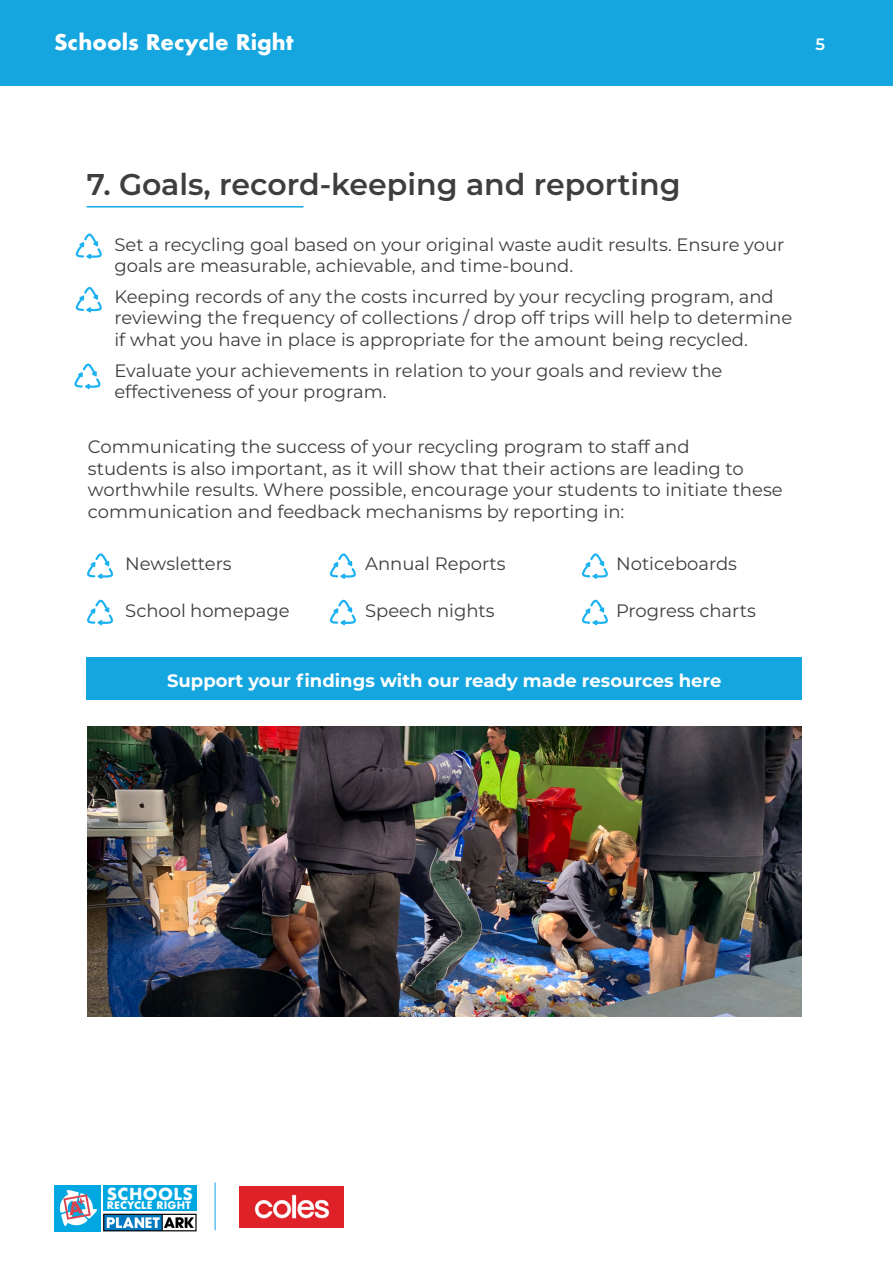
<style>
.page{position:relative;width:893px;height:1263px;background:#fff}
.page>*{position:absolute;margin:0;border:0;box-sizing:border-box;transform-origin:0 0}
.t1{font:600 30px "Montserrat";color:#3e3e3e}
.t2{font:700 21px "Futura";color:#fff}
.t3{font:18px/21.6px "Montserrat";color:#3e3e3e}
.t4{font:700 18px "Montserrat";color:#fff}
.t5{font:600 16.5px "Montserrat";color:#fff}
.t6{font:700 16.2px "Futura";letter-spacing:.02em;color:#fff}
.t7{font:700 10.2px "Futura";letter-spacing:.02em;color:#fff}
</style>
<div class="page">
<div style="left:54px;top:1185px;width:46px;height:46px;background:#00a7e1"></div>
<svg style="left:103px;top:1214px;width:94px;height:17px"></svg>
<div style="left:103px;top:1185px;width:94px;height:26px;background:#00a7e1"></div>
<svg style="left:59px;top:1190px;width:38px;height:36px"></svg>
<hr style="left:215px;top:1182px;width:1px;height:48px;background:#16a6df">
<div style="left:239px;top:1186px;width:105px;height:41px;background:#df2128"></div>
<img style="left:254px;top:1194px;width:76px;height:25px">
<div style="left:0;top:0;width:893px;height:85px;background:#16a6df"></div>
<svg style="left:87px;top:553px;width:26px;height:26px"></svg>
<svg style="left:330px;top:553px;width:26px;height:26px"></svg>
<svg style="left:582px;top:553px;width:26px;height:26px"></svg>
<svg style="left:87px;top:599px;width:26px;height:27px"></svg>
<svg style="left:330px;top:599px;width:26px;height:27px"></svg>
<svg style="left:582px;top:599px;width:26px;height:27px"></svg>
<hr style="left:87px;top:206px;width:216px;height:2px;background:#16a6df">
<svg style="left:76px;top:233px;width:26px;height:26px"></svg>
<svg style="left:76px;top:287px;width:26px;height:26px"></svg>
<svg style="left:74px;top:363px;width:26px;height:26px"></svg>
<img style="left:87px;top:727px;width:715px;height:290px">
<div style="left:86px;top:657px;width:716px;height:42px;background:#16a6df"></div>
<p class="t2" style="left:54px;top:27px;width:241px">Schools Recycle Right</p>
<p class="t5" style="left:815px;top:33px;width:11px">5</p>
<p class="t1" style="left:87px;top:163px;width:595px">7. Goals, record-keeping and reporting</p>
<p class="t3" style="left:114px;top:233px;width:671px;text-indent:-27px">• Set a recycling goal based on your original waste audit results. Ensure your goals are measurable, achievable, and time-bound.</p>
<p class="t3" style="left:114px;top:285px;width:679px;text-indent:-27px">• Keeping records of any the costs incurred by your recycling program, and reviewing the frequency of collections / drop off trips will help to determine if what you have in place is appropriate for the amount being recycled.</p>
<p class="t3" style="left:114px;top:359px;width:610px;text-indent:-27px">• Evaluate your achievements in relation to your goals and review the effectiveness of your program.</p>
<p class="t3" style="left:88px;top:435px;width:696px">Communicating the success of your recycling program to staff and<br>students is also important, as it will show that their actions are leading to worthwhile results. Where possible, encourage your students to initiate these communication and feedback mechanisms by reporting in:</p>
<p class="t3" style="left:125px;top:553px;width:108px">Newsletters</p>
<p class="t3" style="left:125px;top:599px;width:166px">School homepage</p>
<p class="t3" style="left:365px;top:553px;width:142px">Annual Reports</p>
<p class="t3" style="left:365px;top:599px;width:131px">Speech nights</p>
<p class="t3" style="left:616px;top:553px;width:122px">Noticeboards</p>
<p class="t3" style="left:616px;top:599px;width:141px">Progress charts</p>
<p class="t4" style="left:167px;top:668px;width:556px">Support your findings with our ready made resources here</p>
<p class="t6" style="left:107px;top:1182px;width:88px">SCHOOLS</p>
<p class="t7" style="left:107px;top:1198px;width:86px">RECYCLE RIGHT</p>
</div>
